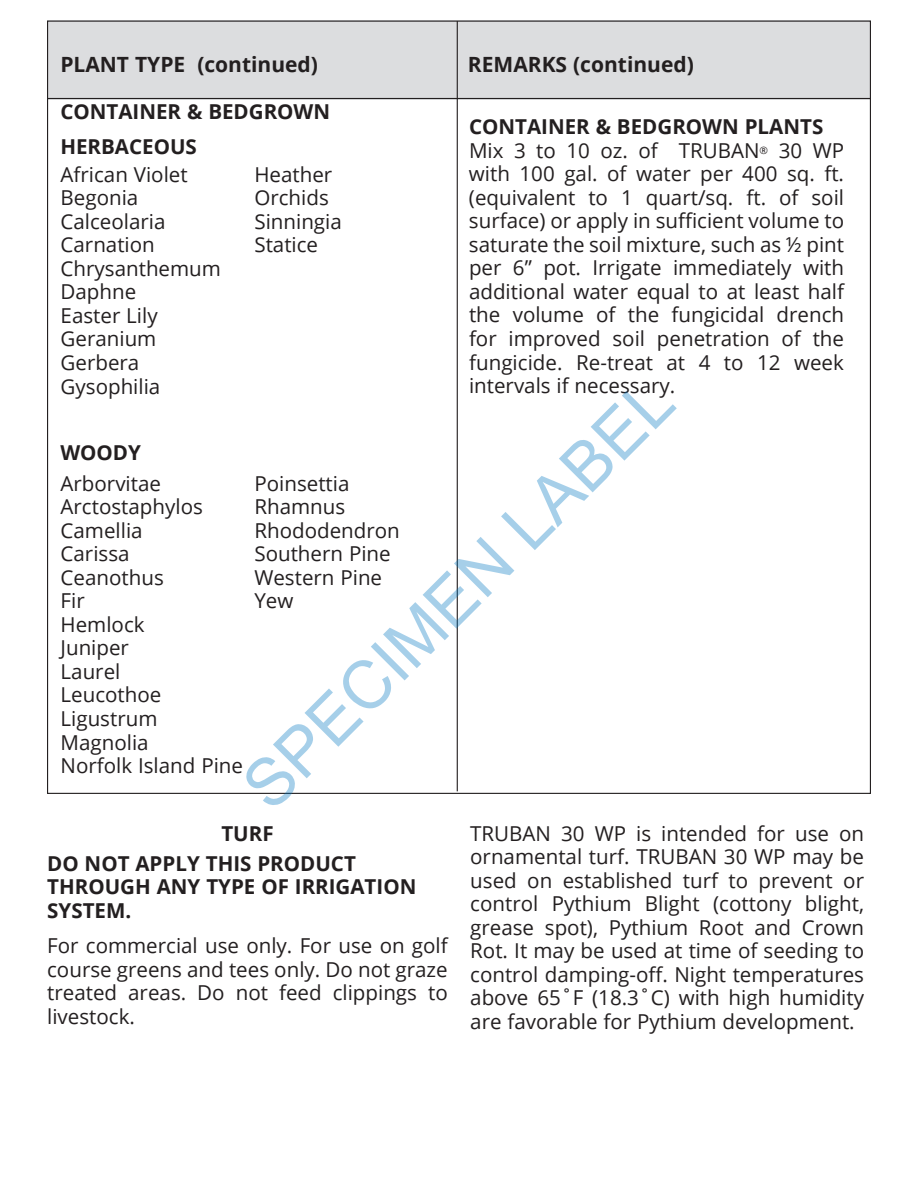
<style>
.page{position:relative;width:918px;height:1188px;background:#fff}
.page>*{position:absolute;margin:0;border:0;box-sizing:border-box;transform-origin:0 0}
.t1{font:66.75px "Arial";color:rgb(0 120 194/.35)}
.t2{font:700 21px "Open Sans";color:#231f20}
.t3{font:20.55px/23.5px "Open Sans";color:#231f20;text-align:justify}
.t4{font:700 20.55px/23.5px "Open Sans";color:#231f20}
</style>
<div class="page">
<div style="left:47px;top:20px;width:824px;height:79px;background:#dcdddf"></div>
<hr style="left:47px;top:98px;width:824px;height:1px;background:#231f20">
<hr style="left:457px;top:21px;width:1px;height:770px;background:#231f20">
<p class="t2" style="left:60px;top:49px;width:259px">PLANT TYPE (continued)</p>
<p class="t4" style="left:60px;top:99px;width:271px">CONTAINER &amp; BEDGROWN</p>
<p class="t4" style="left:60px;top:134px;width:138px">HERBACEOUS</p>
<p class="t2" style="left:468px;top:49px;width:227px">REMARKS (continued)</p>
<p class="t4" style="left:469px;top:114px;width:356px">CONTAINER &amp; BEDGROWN PLANTS</p>
<p class="t3" style="left:469px;top:138px;width:377px">Mix 3 to 10 oz. of TRUBAN<sup>®</sup> 30 WP with 100 gal. of water per 400 sq. ft. (equivalent to 1 quart/sq. ft. of soil surface) or apply in sufficient volume to saturate the soil mixture, such as ½ pint per 6” pot. Irrigate immediately with additional water equal to at least half the volume of the fungicidal drench for improved soil penetration of the fungicide. Re-treat at 4 to 12 week intervals if necessary.</p>
<p class="t3" style="left:61px;top:162px;width:129px">African Violet</p>
<p class="t3" style="left:61px;top:185px;width:79px">Begonia</p>
<p class="t3" style="left:61px;top:209px;width:106px">Calceolaria</p>
<p class="t3" style="left:61px;top:232px;width:96px">Carnation</p>
<p class="t3" style="left:61px;top:256px;width:162px">Chrysanthemum</p>
<p class="t3" style="left:61px;top:280px;width:77px">Daphne</p>
<p class="t3" style="left:61px;top:303px;width:99px">Easter Lily</p>
<p class="t3" style="left:61px;top:327px;width:97px">Geranium</p>
<p class="t3" style="left:61px;top:350px;width:80px">Gerbera</p>
<p class="t3" style="left:61px;top:374px;width:101px">Gysophilia</p>
<p class="t3" style="left:254px;top:162px;width:79px">Heather</p>
<p class="t3" style="left:254px;top:185px;width:76px">Orchids</p>
<p class="t3" style="left:254px;top:209px;width:89px">Sinningia</p>
<p class="t3" style="left:254px;top:232px;width:65px">Statice</p>
<h1 class="t1" style="left:223px;top:764px;width:577px;rotate:-45deg">SPECIMEN LABEL</h1>
<p class="t4" style="left:60px;top:441px;width:82px">WOODY</p>
<p class="t3" style="left:61px;top:471px;width:102px">Arborvitae</p>
<p class="t3" style="left:61px;top:494px;width:144px">Arctostaphylos</p>
<p class="t3" style="left:61px;top:518px;width:84px">Camellia</p>
<p class="t3" style="left:61px;top:541px;width:71px">Carissa</p>
<p class="t3" style="left:61px;top:565px;width:105px">Ceanothus</p>
<p class="t3" style="left:61px;top:589px;width:26px">Fir</p>
<p class="t3" style="left:61px;top:612px;width:85px">Hemlock</p>
<p class="t3" style="left:61px;top:636px;width:70px">Juniper</p>
<p class="t3" style="left:61px;top:659px;width:61px">Laurel</p>
<p class="t3" style="left:61px;top:683px;width:102px">Leucothoe</p>
<p class="t3" style="left:61px;top:706px;width:98px">Ligustrum</p>
<p class="t3" style="left:61px;top:730px;width:90px">Magnolia</p>
<p class="t3" style="left:61px;top:753px;width:184px">Norfolk Island Pine</p>
<p class="t3" style="left:254px;top:471px;width:97px">Poinsettia</p>
<p class="t3" style="left:254px;top:494px;width:92px">Rhamnus</p>
<p class="t3" style="left:254px;top:518px;width:147px">Rhododendron</p>
<p class="t3" style="left:254px;top:541px;width:138px">Southern Pine</p>
<p class="t3" style="left:254px;top:565px;width:129px">Western Pine</p>
<p class="t3" style="left:254px;top:589px;width:41px">Yew</p>
<p class="t4" style="left:221px;top:821px;width:54px">TURF</p>
<p class="t4" style="left:47px;top:851px;width:371px">DO NOT APPLY THIS PRODUCT<br>THROUGH ANY TYPE OF IRRIGATION<br>SYSTEM.</p>
<p class="t3" style="left:47px;top:934px;width:402px">For commercial use only. For use on golf course greens and tees only. Do not graze treated areas. Do not feed clippings to livestock.</p>
<p class="t3" style="left:470px;top:821px;width:395px">TRUBAN 30 WP is intended for use on ornamental turf. TRUBAN 30 WP may be used on established turf to prevent or control Pythium Blight (cottony blight, grease spot), Pythium Root and Crown Rot. It may be used at time of seeding to control damping-off. Night temperatures above 65˚F (18.3˚C) with high humidity are favorable for Pythium development.</p>
</div>
